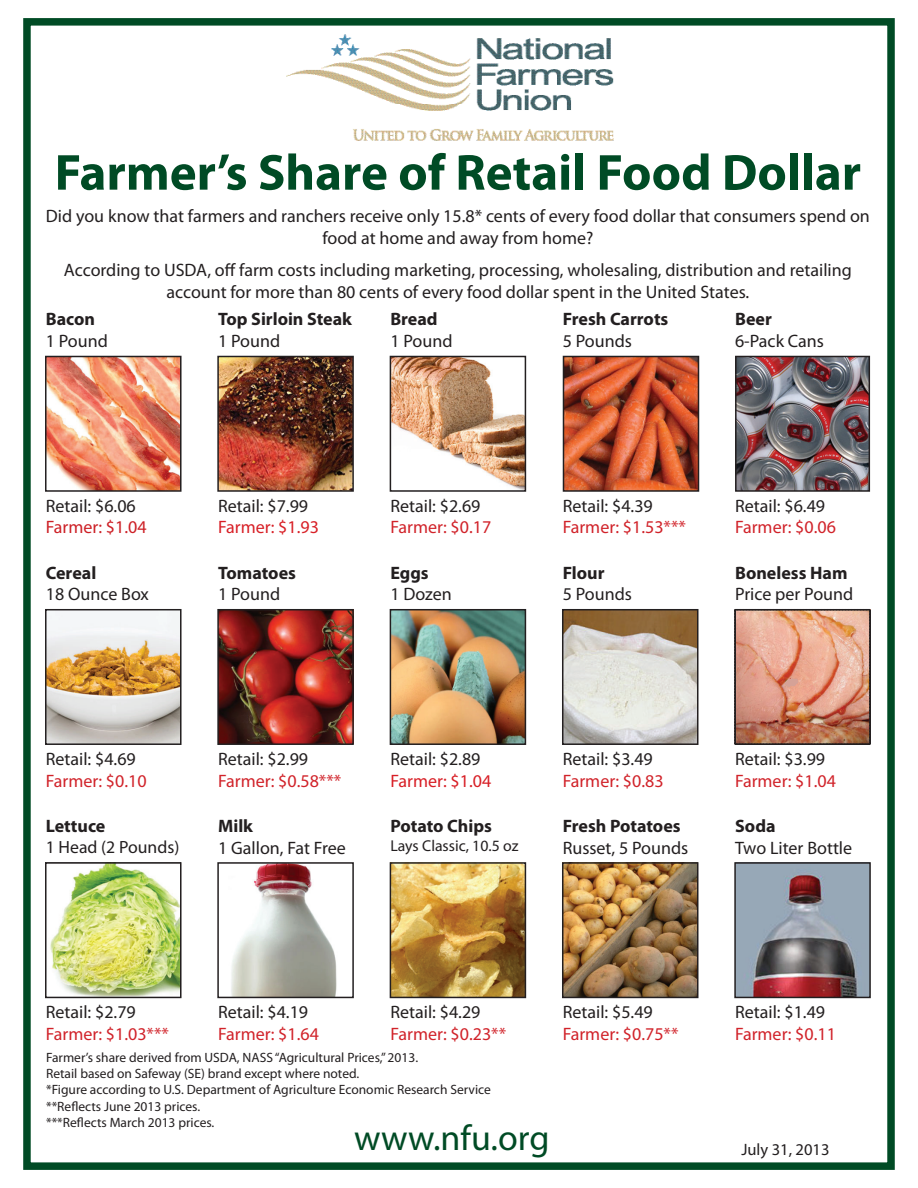
<style>
.page{position:relative;width:918px;height:1188px;background:#fff}
.page>*{position:absolute;margin:0;border:0;box-sizing:border-box;transform-origin:0 0}
.t1{font:700 51px "Myriad Pro";color:#004b25}
.t2{font:36px "Myriad Pro";color:#004b25}
.t3{font:18px/21.6px "Myriad Pro";color:#231f20;text-align:center}
.t4{font:18px "Myriad Pro";color:#d1232a}
.t5{font:700 18px "Myriad Pro";color:#231f20}
.t6{font:18px "Myriad Pro";color:#cd2026}
.t7{font:18px "Myriad Pro";color:#d82027}
.t8{font:18px "Myriad Pro";color:#d81f26}
.t9{font:17.7px "Myriad Pro";color:#231f20}
.t10{font:16.5px "Myriad Pro";color:#231f20}
.t11{font:15.75px "Myriad Pro";color:#231f20}
.t12{font:13.5px/16.2px "Myriad Pro";color:#231f20}
</style>
<div class="page">
<div style="left:23px;top:18px;width:872px;height:1152px;border:8px solid #004b25"></div>
<img style="left:48px;top:359px;width:131px;height:130px">
<div style="left:45px;top:356px;width:137px;height:136px;border:2px solid #231f20"></div>
<img style="left:220px;top:359px;width:131px;height:130px">
<div style="left:217px;top:356px;width:137px;height:136px;border:2px solid #231f20"></div>
<img style="left:393px;top:359px;width:130px;height:130px">
<div style="left:390px;top:356px;width:136px;height:136px;border:2px solid #231f20"></div>
<img style="left:566px;top:359px;width:130px;height:130px">
<div style="left:563px;top:356px;width:136px;height:136px;border:2px solid #231f20"></div>
<img style="left:48px;top:612px;width:131px;height:130px">
<div style="left:45px;top:609px;width:137px;height:136px;border:2px solid #231f20"></div>
<img style="left:220px;top:612px;width:131px;height:130px">
<div style="left:217px;top:609px;width:137px;height:136px;border:2px solid #231f20"></div>
<img style="left:393px;top:612px;width:130px;height:130px">
<div style="left:390px;top:609px;width:136px;height:136px;border:2px solid #231f20"></div>
<img style="left:565px;top:612px;width:130px;height:130px">
<div style="left:562px;top:609px;width:136px;height:136px;border:2px solid #231f20"></div>
<img style="left:50px;top:865px;width:129px;height:130px">
<div style="left:45px;top:862px;width:137px;height:136px;border:2px solid #231f20"></div>
<img style="left:231px;top:865px;width:106px;height:130px">
<div style="left:217px;top:862px;width:137px;height:136px;border:2px solid #231f20"></div>
<img style="left:393px;top:865px;width:130px;height:130px">
<div style="left:390px;top:862px;width:136px;height:136px;border:2px solid #231f20"></div>
<img style="left:565px;top:865px;width:130px;height:130px">
<div style="left:562px;top:862px;width:136px;height:136px;border:2px solid #231f20"></div>
<img style="left:737px;top:865px;width:131px;height:130px">
<div style="left:734px;top:862px;width:137px;height:136px;border:2px solid #231f20"></div>
<img style="left:738px;top:359px;width:129px;height:130px">
<div style="left:735px;top:356px;width:135px;height:136px;border:2px solid #231f20"></div>
<img style="left:734px;top:609px;width:137px;height:136px">
<img style="left:287px;top:35px;width:326px;height:105px">
<h1 class="t1" style="left:55px;top:139px;width:808px">Farmer’s Share of Retail Food Dollar</h1>
<p class="t3" style="left:46px;top:205px;width:825px">Did you know that farmers and ranchers receive only 15.8* cents of every food dollar that consumers spend on food at home and away from home?</p>
<p class="t3" style="left:64px;top:259px;width:789px">According to USDA, off farm costs including marketing, processing, wholesaling, distribution and retailing account for more than 80 cents of every food dollar spent in the United States.</p>
<p class="t5" style="left:46px;top:308px;width:51px">Bacon</p>
<p class="t3" style="left:46px;top:330px;width:64px">1 Pound</p>
<p class="t5" style="left:218px;top:308px;width:135px">Top Sirloin Steak</p>
<p class="t3" style="left:218px;top:330px;width:64px">1 Pound</p>
<p class="t5" style="left:390px;top:308px;width:49px">Bread</p>
<p class="t3" style="left:390px;top:330px;width:64px">1 Pound</p>
<p class="t5" style="left:563px;top:308px;width:107px">Fresh Carrots</p>
<p class="t3" style="left:563px;top:330px;width:71px">5 Pounds</p>
<p class="t5" style="left:735px;top:308px;width:38px">Beer</p>
<p class="t3" style="left:735px;top:330px;width:90px">6-Pack Cans</p>
<p class="t3" style="left:46px;top:495px;width:92px">Retail: $6.06</p>
<p class="t6" style="left:46px;top:516px;width:102px">Farmer: $1.04</p>
<p class="t5" style="left:46px;top:561px;width:52px">Cereal</p>
<p class="t3" style="left:46px;top:583px;width:105px">18 Ounce Box</p>
<p class="t3" style="left:218px;top:495px;width:92px">Retail: $7.99</p>
<p class="t7" style="left:218px;top:516px;width:102px">Farmer: $1.93</p>
<p class="t5" style="left:218px;top:561px;width:79px">Tomatoes</p>
<p class="t3" style="left:218px;top:583px;width:64px">1 Pound</p>
<p class="t3" style="left:390px;top:495px;width:92px">Retail: $2.69</p>
<p class="t4" style="left:390px;top:516px;width:102px">Farmer: $0.17</p>
<p class="t5" style="left:390px;top:561px;width:40px">Eggs</p>
<p class="t3" style="left:390px;top:583px;width:63px">1 Dozen</p>
<p class="t3" style="left:563px;top:495px;width:92px">Retail: $4.39</p>
<p class="t4" style="left:563px;top:516px;width:125px">Farmer: $1.53***</p>
<p class="t5" style="left:563px;top:561px;width:43px">Flour</p>
<p class="t3" style="left:563px;top:583px;width:71px">5 Pounds</p>
<p class="t3" style="left:735px;top:495px;width:92px">Retail: $6.49</p>
<p class="t4" style="left:735px;top:516px;width:102px">Farmer: $0.06</p>
<p class="t5" style="left:735px;top:561px;width:114px">Boneless Ham</p>
<p class="t3" style="left:735px;top:583px;width:120px">Price per Pound</p>
<p class="t3" style="left:46px;top:748px;width:92px">Retail: $4.69</p>
<p class="t4" style="left:46px;top:770px;width:102px">Farmer: $0.10</p>
<p class="t5" style="left:46px;top:814px;width:61px">Lettuce</p>
<p class="t9" style="left:46px;top:836px;width:135px">1 Head (2 Pounds)</p>
<p class="t3" style="left:218px;top:748px;width:92px">Retail: $2.99</p>
<p class="t4" style="left:218px;top:770px;width:125px">Farmer: $0.58***</p>
<p class="t5" style="left:218px;top:814px;width:36px">Milk</p>
<p class="t3" style="left:218px;top:836px;width:129px">1 Gallon, Fat Free</p>
<p class="t3" style="left:390px;top:748px;width:92px">Retail: $2.89</p>
<p class="t8" style="left:390px;top:770px;width:102px">Farmer: $1.04</p>
<p class="t5" style="left:390px;top:814px;width:103px">Potato Chips</p>
<p class="t11" style="left:390px;top:836px;width:130px">Lays Classic, 10.5 oz</p>
<p class="t3" style="left:563px;top:748px;width:92px">Retail: $3.49</p>
<p class="t4" style="left:563px;top:770px;width:102px">Farmer: $0.83</p>
<p class="t5" style="left:563px;top:814px;width:119px">Fresh Potatoes</p>
<p class="t3" style="left:563px;top:836px;width:127px">Russet, 5 Pounds</p>
<p class="t3" style="left:735px;top:748px;width:92px">Retail: $3.99</p>
<p class="t4" style="left:735px;top:770px;width:102px">Farmer: $1.04</p>
<p class="t5" style="left:735px;top:814px;width:42px">Soda</p>
<p class="t3" style="left:735px;top:836px;width:119px">Two Liter Bottle</p>
<p class="t3" style="left:46px;top:1001px;width:92px">Retail: $2.79</p>
<p class="t4" style="left:46px;top:1023px;width:125px">Farmer: $1.03***</p>
<p class="t3" style="left:218px;top:1001px;width:92px">Retail: $4.19</p>
<p class="t4" style="left:218px;top:1023px;width:102px">Farmer: $1.64</p>
<p class="t3" style="left:390px;top:1001px;width:92px">Retail: $4.29</p>
<p class="t4" style="left:390px;top:1023px;width:117px">Farmer: $0.23**</p>
<p class="t12" style="left:46px;top:1049px;width:446px">Farmer’s share derived from USDA, NASS “Agricultural Prices,” 2013.<br>Retail based on Safeway (SE) brand except where noted.<br>*Figure according to U.S. Department of Agriculture Economic Research Service **Reflects June 2013 prices.<br>***Reflects March 2013 prices.</p>
<h2 class="t2" style="left:354px;top:1115px;width:197px">www.nfu.org</h2>
<p class="t3" style="left:563px;top:1001px;width:92px">Retail: $5.49</p>
<p class="t4" style="left:563px;top:1023px;width:117px">Farmer: $0.75**</p>
<p class="t3" style="left:735px;top:1001px;width:92px">Retail: $1.49</p>
<p class="t4" style="left:735px;top:1023px;width:102px">Farmer: $0.11</p>
<p class="t10" style="left:741px;top:1139px;width:90px">July 31, 2013</p>
</div>
